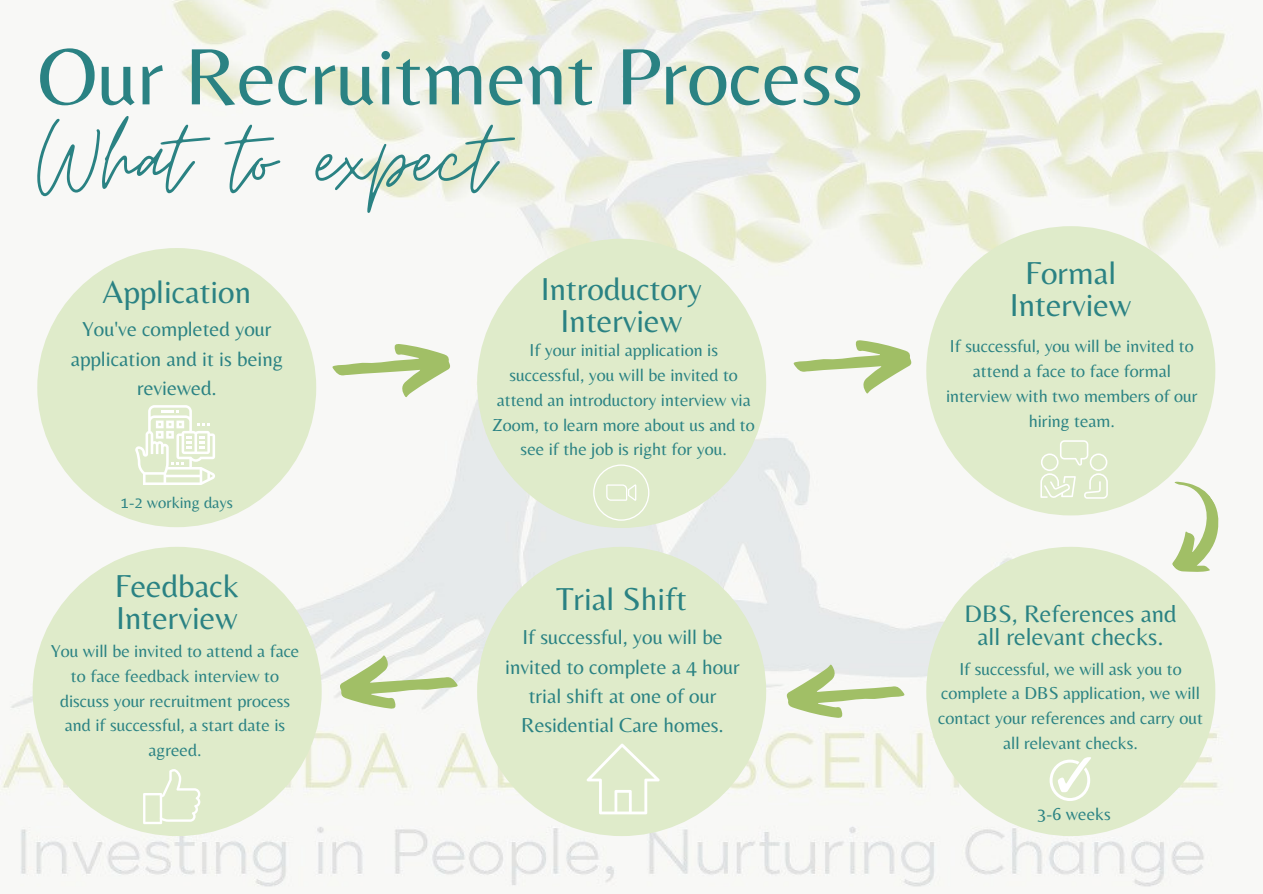
<style>
.page{position:relative;width:1263px;height:894px;background:#fff}
.page>*{position:absolute;margin:0;border:0;box-sizing:border-box;transform-origin:0 0}
.t1{font:109.95px "Moon Time";color:#2a8283}
.t2{font:82.95px "Belleza";color:#2a8283}
.t3{font:33px/31.5px "Belleza";color:#2a8283;text-align:center}
.t4{font:24.9px/23.5px "Belleza";color:#2a8283;text-align:center}
.t5{font:21px/29.2px "Belleza";color:#2a8283;text-align:center}
.t6{font:18px/24.8px "Belleza";color:#2a8283;text-align:center}
.t7{font:16.5px "Belleza";color:#2a8283}
</style>
<div class="page">
<img style="left:0;top:0;width:1263px;height:887px">
<div style="left:37px;top:248px;width:279px;height:279px;background:#dfebca;border-radius:50%"></div>
<div style="left:477px;top:239px;width:289px;height:289px;background:#dfebca;border-radius:50%"></div>
<div style="left:926px;top:226px;width:289px;height:289px;background:#dfebca;border-radius:50%"></div>
<div style="left:926px;top:546px;width:289px;height:289px;background:#dfebca;border-radius:50%"></div>
<div style="left:477px;top:546px;width:289px;height:289px;background:#dfebca;border-radius:50%"></div>
<div style="left:33px;top:546px;width:289px;height:289px;background:#dfebca;border-radius:50%"></div>
<svg style="left:332px;top:343px;width:118px;height:54px"></svg>
<svg style="left:793px;top:340px;width:119px;height:54px"></svg>
<svg style="left:340px;top:655px;width:118px;height:54px"></svg>
<svg style="left:786px;top:664px;width:119px;height:54px"></svg>
<svg style="left:1134px;top:470px;width:110px;height:116px"></svg>
<svg style="left:135px;top:405px;width:80px;height:80px"></svg>
<svg style="left:1040px;top:440px;width:68px;height:58px"></svg>
<svg style="left:593px;top:464px;width:56px;height:56px"></svg>
<svg style="left:1050px;top:757px;width:41px;height:43px"></svg>
<svg style="left:587px;top:743px;width:73px;height:71px"></svg>
<svg style="left:143px;top:769px;width:57px;height:54px"></svg>
<h2 class="t2" style="left:37px;top:27px;width:827px">Our Recruitment Process</h2>
<h1 class="t1" style="left:37px;top:92px;width:458px">What to expect</h1>
<h3 class="t3" style="left:103px;top:275px;width:150px">Application</h3>
<p class="t5" style="left:71px;top:314px;width:214px">You've completed your application and it is being reviewed.</p>
<p class="t7" style="left:121px;top:492px;width:114px">1-2 working days</p>
<h3 class="t3" style="left:115px;top:570px;width:126px;text-align:left">Feedback<br>Interview</h3>
<p class="t6" style="left:51px;top:638px;width:250px">You will be invited to attend a face to face feedback interview to discuss your recruitment process and if successful, a start date is agreed.</p>
<h3 class="t3" style="left:541px;top:272px;width:163px">Introductory<br>Interview</h3>
<h3 class="t3" style="left:1010px;top:257px;width:123px">Formal<br>Interview</h3>
<p class="t6" style="left:493px;top:337px;width:264px">If your initial application is successful, you will be invited to attend an introductory interview via Zoom, to learn more about us and to see if the job is right for you.</p>
<p class="t6" style="left:946px;top:333px;width:253px">If successful, you will be invited to attend a face to face formal interview with two members of our hiring team.</p>
<h3 class="t3" style="left:556px;top:582px;width:132px">Trial Shift</h3>
<p class="t5" style="left:505px;top:622px;width:236px">If successful, you will be invited to complete a 4 hour trial shift at one of our<br>Residential Care homes.</p>
<h3 class="t4" style="left:964px;top:601px;width:214px">DBS, References and all relevant checks.</h3>
<p class="t6" style="left:938px;top:655px;width:266px">If successful, we will ask you to complete a DBS application, we will contact your references and carry out all relevant checks.</p>
<p class="t6" style="left:1037px;top:801px;width:75px">3-6 weeks</p>
</div>
